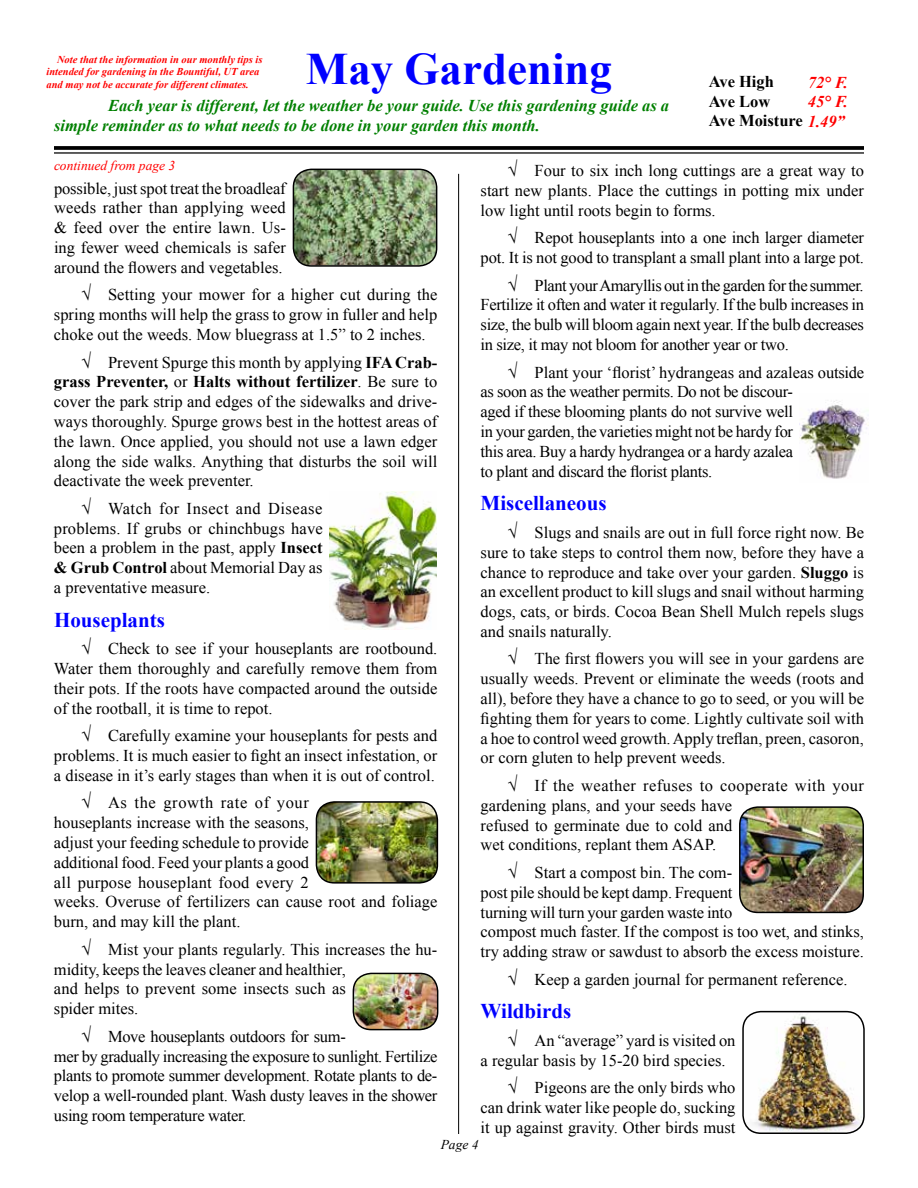
<style>
.page{position:relative;width:918px;height:1188px;background:#fff}
.page>*{position:absolute;margin:0;border:0;box-sizing:border-box;transform-origin:0 0}
.t1{font:700 45px "Times New Roman";color:#00f}
.t2{font:700 21px "Times New Roman";color:#00f}
.t3{font:16.5px/19.8px "Times New Roman";color:#000;text-align:justify}
.t4{font:16.5px/19.8px "Times New Roman";letter-spacing:-.02em;color:#000}
.t5{font:italic 700 16.5px/19.8px "Times New Roman";color:#008000}
.t6{font:700 16.5px/19.8px "Times New Roman";color:#000}
.t7{font:italic 700 16.5px/19.8px "Times New Roman";color:#f00}
.t8{font:italic 13.5px "Times New Roman";color:#f00}
.t9{font:italic 13.5px "Times New Roman";color:#000}
.t10{font:italic 700 10.5px/12.6px "Times New Roman";color:#f00}
.s1{font-style:italic;color:#f00}
.s2{font-weight:700}
</style>
<div class="page">
<svg style="left:54px;top:146px;width:810px;height:4px;background:#0f0f0f"></svg>
<hr style="left:54px;top:152px;width:810px;height:2px;background:#000">
<hr style="left:458px;top:174px;width:1px;height:960px;background:#000">
<img style="left:329px;top:492px;width:108px;height:138px">
<img style="left:740px;top:807px;width:123px;height:105px">
<div style="left:739px;top:806px;width:125px;height:107px;border:2px solid #000;border-radius:18px"></div>
<img style="left:316px;top:802px;width:121px;height:81px">
<div style="left:316px;top:801px;width:122px;height:83px;border:2px solid #000;border-radius:18px"></div>
<img style="left:743px;top:1012px;width:121px;height:121px">
<div style="left:742px;top:1011px;width:123px;height:123px;border:2px solid #000;border-radius:18px"></div>
<img style="left:293px;top:170px;width:144px;height:95px">
<div style="left:293px;top:169px;width:144px;height:98px;border:2px solid #000;border-radius:18px"></div>
<img style="left:800px;top:400px;width:67px;height:79px">
<img style="left:353px;top:973px;width:85px;height:57px">
<div style="left:353px;top:973px;width:85px;height:57px;border:2px solid #000;border-radius:18px"></div>
<p class="t10" style="left:47px;top:52px;width:217px;text-indent:10px">Note that the information in our monthly tips is intended for gardening in the Bountiful, UT area and may not be accurate for different climates.</p>
<h1 class="t1" style="left:306px;top:38px;width:308px">May Gardening</h1>
<p class="t5" style="left:54px;top:95px;width:617px;text-indent:54px">Each year is different, let the weather be your guide. Use this gardening guide as a simple reminder as to what needs to be done in your garden this month.</p>
<p class="t6" style="left:709px;top:71px;width:138px">Ave High<br>Ave Low<br>Ave Moisture <span class="s1">1.49”</span></p>
<p class="t7" style="left:808px;top:72px;width:42px">72° F.<br>45° F.</p>
<p class="t8" style="left:54px;top:157px;width:123px">continued from page 3</p>
<p class="t3" style="left:54px;top:178px;width:234px">possible, just spot treat the broadleaf weeds rather than applying weed &amp; feed over the entire lawn. Us&shy;ing fewer weed chemicals is safer around the flowers and vegetables.</p>
<p class="t3" style="left:54px;top:285px;width:385px;text-indent:27px">√ Setting your mower for a higher cut during the spring months will help the grass to grow in fuller and help choke out the weeds. Mow bluegrass at 1.5” to 2 inches.</p>
<p class="t3" style="left:54px;top:352px;width:385px;text-indent:27px">√ Prevent Spurge this month by applying <span class="s2">IFA Crab&shy;grass Preventer,</span> or <span class="s2">Halts without fertilizer</span>. Be sure to cover the park strip and edges of the sidewalks and drive&shy;ways thoroughly. Spurge grows best in the hottest areas of the lawn. Once applied, you should not use a lawn edger along the side walks. Anything that disturbs the soil will deactivate the week preventer.</p>
<p class="t3" style="left:54px;top:498px;width:270px;text-indent:27px">√ Watch for Insect and Disease problems. If grubs or chinchbugs have been a problem in the past, apply <span class="s2">Insect &amp; Grub Control</span> about Memorial Day as a preventative measure.</p>
<p class="t2" style="left:54px;top:605px;width:112px">Houseplants</p>
<p class="t3" style="left:54px;top:639px;width:385px;text-indent:27px">√ Check to see if your houseplants are rootbound.<br>Water them thoroughly and carefully remove them from their pots. If the roots have compacted around the outside of the rootball, it is time to repot.</p>
<p class="t3" style="left:54px;top:726px;width:385px;text-indent:27px">√ Carefully examine your houseplants for pests and problems. It is much easier to fight an insect infestation, or a disease in it’s early stages than when it is out of control.</p>
<p class="t3" style="left:54px;top:793px;width:385px;text-align:left;text-indent:27px">√ As the growth rate of your<br>houseplants increase with the seasons,<br>adjust your feeding schedule to provide<br>additional food. Feed your plants a good<br>all purpose houseplant food every 2<br>weeks. Overuse of fertilizers can cause root and foliage burn, and may kill the plant.</p>
<p class="t3" style="left:54px;top:939px;width:385px;text-align:left;text-indent:27px">√ Mist your plants regularly. This increases the hu&shy;midity, keeps the leaves cleaner and healthier,<br>and helps to prevent some insects such as<br>spider mites.</p>
<p class="t4" style="left:54px;top:1026px;width:385px;text-indent:27px">√ Move houseplants outdoors for sum-<br>mer by gradually increasing the exposure to sunlight. Fertilize plants to promote summer development. Rotate plants to de&shy;velop a well-rounded plant. Wash dusty leaves in the shower using room temperature water.</p>
<p class="t3" style="left:481px;top:161px;width:385px;text-indent:27px">√ Four to six inch long cuttings are a great way to start new plants. Place the cuttings in potting mix under low light until roots begin to forms.</p>
<p class="t3" style="left:481px;top:228px;width:385px;text-align:right">√ Repot houseplants into a one inch larger diameter pot. It is not good to transplant a small plant into a large pot.</p>
<p class="t3" style="left:481px;top:275px;width:385px;text-indent:27px">√ Plant your Amaryllis out in the garden for the summer.<br>Fertilize it often and water it regularly. If the bulb increases in size, the bulb will bloom again next year. If the bulb decreases in size, it may not bloom for another year or two.</p>
<p class="t4" style="left:481px;top:362px;width:385px;text-indent:27px">√ Plant your ‘florist’ hydrangeas and azaleas outside as soon as the weather permits. Do not be discour-<br>aged if these blooming plants do not survive well<br>in your garden, the varieties might not be hardy for<br>this area. Buy a hardy hydrangea or a hardy azalea<br>to plant and discard the florist plants.</p>
<p class="t2" style="left:481px;top:489px;width:127px">Miscellaneous</p>
<p class="t3" style="left:481px;top:522px;width:385px;text-indent:27px">√ Slugs and snails are out in full force right now. Be sure to take steps to control them now, before they have a chance to reproduce and take over your garden. <span class="s2">Sluggo</span> is an excellent product to kill slugs and snail without harming dogs, cats, or birds. Cocoa Bean Shell Mulch repels slugs and snails naturally.</p>
<p class="t3" style="left:481px;top:649px;width:385px;text-indent:27px">√ The first flowers you will see in your gardens are usually weeds. Prevent or eliminate the weeds (roots and all), before they have a chance to go to seed, or you will be fighting them for years to come. Lightly cultivate soil with a hoe to control weed growth. Apply treflan, preen, casoron, or corn gluten to help prevent weeds.</p>
<p class="t3" style="left:481px;top:775px;width:385px;text-align:left;text-indent:27px">√ If the weather refuses to cooperate with your gardening plans, and your seeds have<br>refused to germinate due to cold and<br>wet conditions, replant them ASAP.</p>
<p class="t3" style="left:481px;top:862px;width:385px;text-align:left;text-indent:27px">√ Start a compost bin. The com-<br>post pile should be kept damp. Frequent<br>turning will turn your garden waste into<br>compost much faster. If the compost is too wet, and stinks, try adding straw or sawdust to absorb the excess moisture.</p>
<p class="t3" style="left:508px;top:969px;width:341px">√ Keep a garden journal for permanent reference.</p>
<p class="t2" style="left:481px;top:997px;width:92px">Wildbirds</p>
<p class="t3" style="left:481px;top:1030px;width:256px;text-indent:27px">√ An “average” yard is visited on a regular basis by 15-20 bird species.</p>
<p class="t3" style="left:481px;top:1078px;width:256px;text-indent:27px">√ Pigeons are the only birds who can drink water like people do, sucking it up against gravity. Other birds must</p>
<p class="t9" style="left:441px;top:1136px;width:39px">Page 4</p>
</div>
